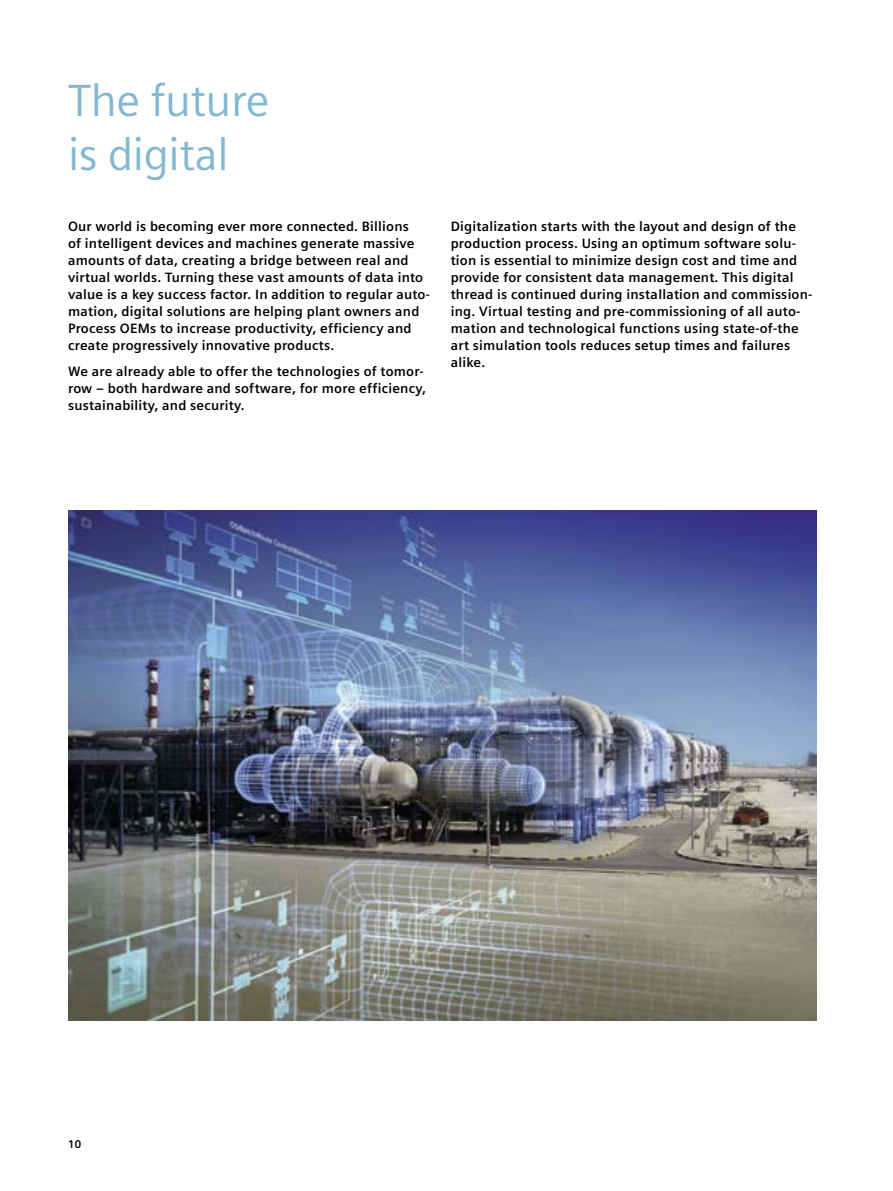
<style>
.page{position:relative;width:893px;height:1191px;background:#fff}
.page>*{position:absolute;margin:0;border:0;box-sizing:border-box;transform-origin:0 0}
.t1{font:45px/54px "Siemens Sans Global";letter-spacing:-.01em;color:#82b8d1}
.t2{font:700 13.5px/17px "Siemens Sans Global";letter-spacing:.015em;color:#000}
.t3{font:700 11.25px "Siemens Sans Global";color:#000}
</style>
<div class="page">
<img style="left:68px;top:510px;width:748px;height:510px">
<h1 class="t1" style="left:68px;top:75px;width:203px">The future is digital</h1>
<p class="t2" style="left:68px;top:218px;width:363px">Our world is becoming ever more connected. Billions<br>of intelligent devices and machines generate massive amounts of data, creating a bridge between real and virtual worlds. Turning these vast amounts of data into value is a key success factor. In addition to regular auto&shy;mation, digital solutions are helping plant owners and Process OEMs to increase productivity, efficiency and create progressively innovative products.</p>
<p class="t2" style="left:68px;top:362px;width:359px">We are already able to offer the technologies of tomor&shy;row – both hardware and software, for more efficiency, sustainability, and security.</p>
<p class="t2" style="left:451px;top:218px;width:363px">Digitalization starts with the layout and design of the production process. Using an optimum software solu&shy;tion is essential to minimize design cost and time and provide for consistent data management. This digital thread is continued during installation and commission&shy;ing. Virtual testing and pre-commissioning of all auto&shy;mation and technological functions using state-of-the art simulation tools reduces setup times and failures alike.</p>
<p class="t3" style="left:68px;top:1137px;width:15px">10</p>
</div>
